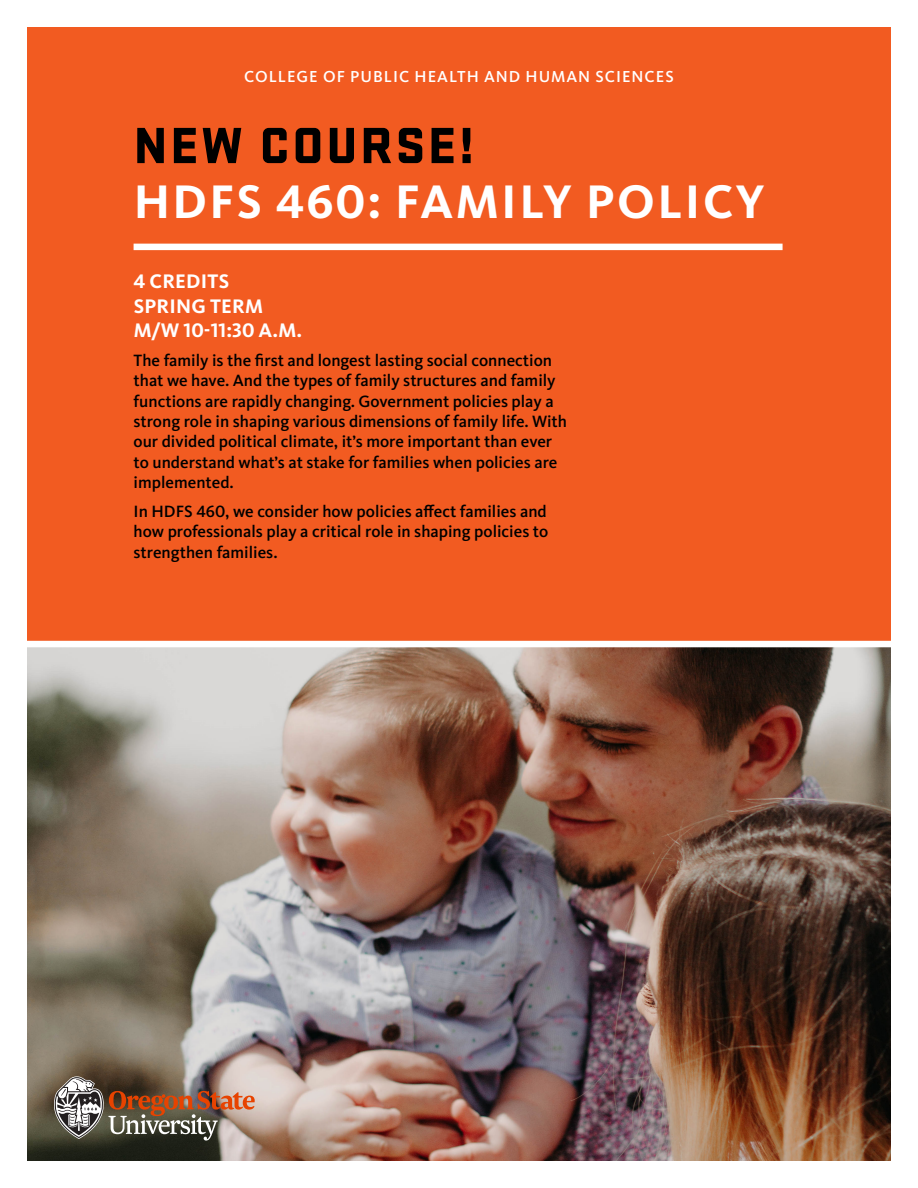
<style>
.page{position:relative;width:918px;height:1188px;background:#fff}
.page>*{position:absolute;margin:0;border:0;box-sizing:border-box;transform-origin:0 0}
.t1{font:900 52.95px "Stratum 2";letter-spacing:.05em;color:#000}
.t2{font:700 48.75px "Kievit Pro";letter-spacing:.05em;color:#fff}
.t3{font:700 20.4px "Kievit Pro";letter-spacing:.01em;color:#fff}
.t4{font:500 16.95px/20.4px "Kievit Pro";color:#000}
.t5{font:500 16.5px "Kievit Pro";letter-spacing:.06em;color:#fff}
</style>
<div class="page">
<img style="left:27px;top:647px;width:864px;height:514px">
<div style="left:27px;top:27px;width:864px;height:617px;background:#f25b21"></div>
<div style="left:10px;top:641px;width:891px;height:6px;background:#fff"></div>
<div style="left:134px;top:244px;width:649px;height:6px;background:#fff"></div>
<img style="left:54px;top:1076px;width:201px;height:65px">
<p class="t5" style="left:244px;top:66px;width:431px">COLLEGE OF PUBLIC HEALTH AND HUMAN SCIENCES</p>
<p class="t1" style="left:134px;top:107px;width:342px">NEW COURSE!</p>
<p class="t2" style="left:134px;top:172px;width:632px">HDFS 460: FAMILY POLICY</p>
<p class="t3" style="left:134px;top:269px;width:97px">4 CREDITS</p>
<p class="t3" style="left:134px;top:294px;width:131px">SPRING TERM</p>
<p class="t3" style="left:134px;top:318px;width:170px">M/W 10-11:30 A.M.</p>
<p class="t4" style="left:134px;top:350px;width:435px">The family is the first and longest lasting social connection that we have. And the types of family structures and family functions are rapidly changing. Government policies play a strong role in shaping various dimensions of family life. With our divided political climate, it’s more important than ever to understand what’s at stake for families when policies are implemented.</p>
<p class="t4" style="left:134px;top:501px;width:416px;text-align:justify">In HDFS 460, we consider how policies affect families and how professionals play a critical role in shaping policies to strengthen families.</p>
</div>
